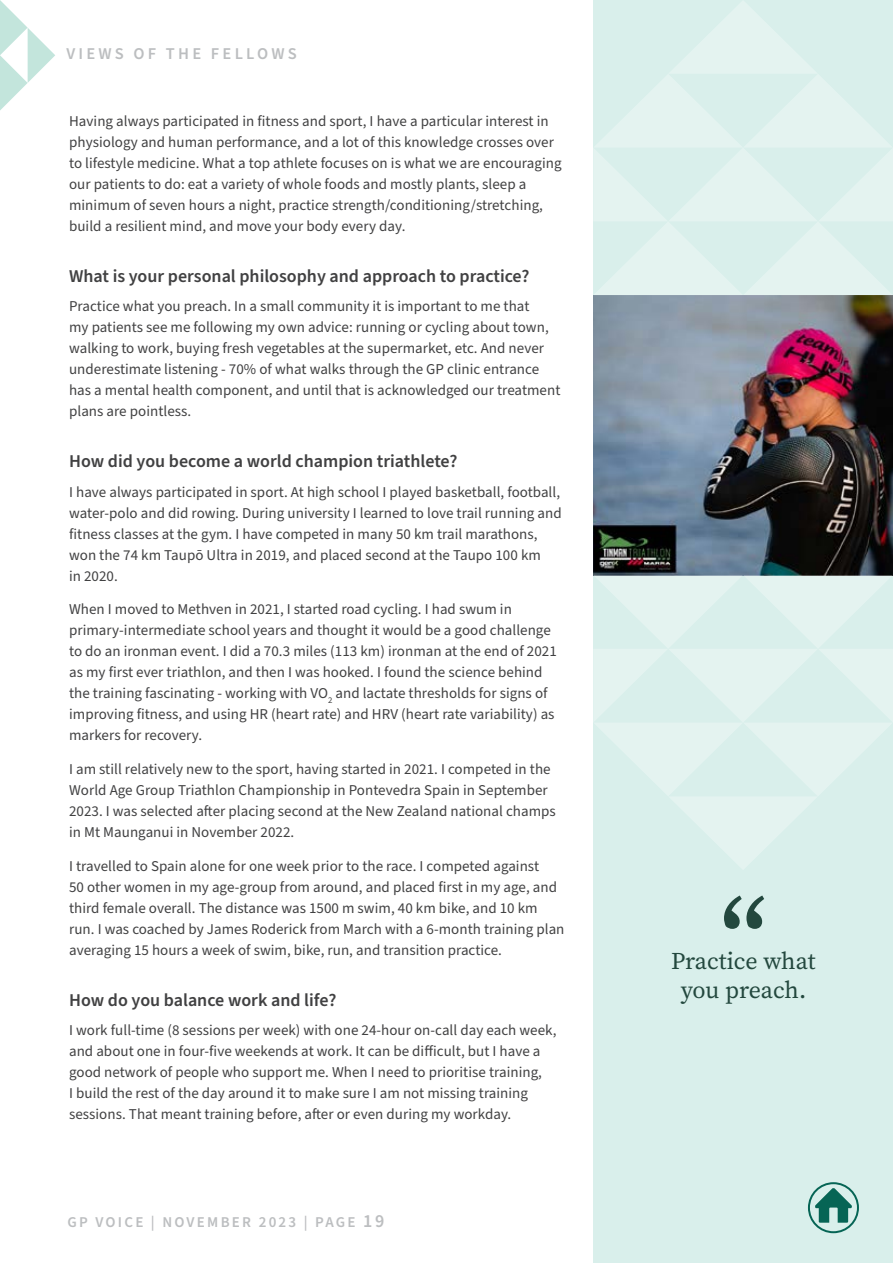
<style>
.page{position:relative;width:893px;height:1263px;background:#fff}
.page>*{position:absolute;margin:0;border:0;box-sizing:border-box;transform-origin:0 0}
.t1{font:600 108px "Source Serif Pro";color:#23483e}
.t2{font:24px/28.8px "Source Serif Pro";color:#23483e;text-align:center}
.t3{font:600 18px "Source Sans Pro";color:#414142}
.t4{font:600 16.5px "Source Sans Pro";letter-spacing:.195em;color:#bcbec0}
.t5{font:15px/21px "Source Sans Pro";letter-spacing:.005em;color:#414142}
.t6{font:600 15px "Source Sans Pro";letter-spacing:.15em;color:#bcbec0}
.s1{font-size:18px}
</style>
<div class="page">
<div style="left:593px;top:0;width:300px;height:1263px;background:#d9efeb"></div>
<svg style="left:0;top:0;width:55px;height:110px"></svg>
<img style="left:593px;top:295px;width:300px;height:280px">
<svg style="left:593px;top:575px;width:300px;height:294px"></svg>
<svg style="left:594px;top:1px;width:299px;height:294px"></svg>
<svg style="left:815px;top:1188px;width:37px;height:35px"></svg>
<div style="left:808px;top:1182px;width:51px;height:51px;border:2px solid #066555;border-radius:50%"></div>
<p class="t4" style="left:66px;top:43px;width:232px">VIEWS OF THE FELLOWS</p>
<p class="t5" style="left:69px;top:111px;width:494px">Having always participated in fitness and sport, I have a particular interest in physiology and human performance, and a lot of this knowledge crosses over to lifestyle medicine. What a top athlete focuses on is what we are encouraging our patients to do: eat a variety of whole foods and mostly plants, sleep a minimum of seven hours a night, practice strength/conditioning/stretching, build a resilient mind, and move your body every day.</p>
<p class="t3" style="left:69px;top:264px;width:462px">What is your personal philosophy and approach to practice?</p>
<p class="t5" style="left:69px;top:296px;width:493px">Practice what you preach. In a small community it is important to me that<br>my patients see me following my own advice: running or cycling about town, walking to work, buying fresh vegetables at the supermarket, etc. And never underestimate listening - 70% of what walks through the GP clinic entrance has a mental health component, and until that is acknowledged our treatment plans are pointless.</p>
<p class="t3" style="left:69px;top:449px;width:390px">How did you become a world champion triathlete?</p>
<p class="t5" style="left:69px;top:481px;width:494px">I have always participated in sport. At high school I played basketball, football, water-polo and did rowing. During university I learned to love trail running and fitness classes at the gym. I have competed in many 50 km trail marathons, won the 74 km Taupō Ultra in 2019, and placed second at the Taupo 100 km<br>in 2020.</p>
<p class="t5" style="left:69px;top:599px;width:489px">When I moved to Methven in 2021, I started road cycling. I had swum in primary-intermediate school years and thought it would be a good challenge to do an ironman event. I did a 70.3 miles (113 km) ironman at the end of 2021 as my first ever triathlon, and then I was hooked. I found the science behind the training fascinating - working with VO<sub>2</sub> and lactate thresholds for signs of improving fitness, and using HR (heart rate) and HRV (heart rate variability) as markers for recovery.</p>
<p class="t5" style="left:69px;top:759px;width:488px">I am still relatively new to the sport, having started in 2021. I competed in the World Age Group Triathlon Championship in Pontevedra Spain in September 2023. I was selected after placing second at the New Zealand national champs in Mt Maunganui in November 2022.</p>
<p class="t5" style="left:69px;top:856px;width:497px">I travelled to Spain alone for one week prior to the race. I competed against<br>50 other women in my age-group from around, and placed first in my age, and third female overall. The distance was 1500 m swim, 40 km bike, and 10 km run. I was coached by James Roderick from March with a 6-month training plan averaging 15 hours a week of swim, bike, run, and transition practice.</p>
<p class="t3" style="left:69px;top:987px;width:269px">How do you balance work and life?</p>
<p class="t5" style="left:69px;top:1020px;width:489px">I work full-time (8 sessions per week) with one 24-hour on-call day each week, and about one in four-five weekends at work. It can be difficult, but I have a good network of people who support me. When I need to prioritise training,<br>I build the rest of the day around it to make sure I am not missing training sessions. That meant training before, after or even during my workday.</p>
<p class="t6" style="left:68px;top:1212px;width:318px">GP VOICE | NOVEMBER 2023 | PAGE <span class="s1">19</span></p>
<h1 class="t1" style="left:721px;top:866px;width:47px">“</h1>
<h2 class="t2" style="left:671px;top:947px;width:146px">Practice what you preach.</h2>
</div>
